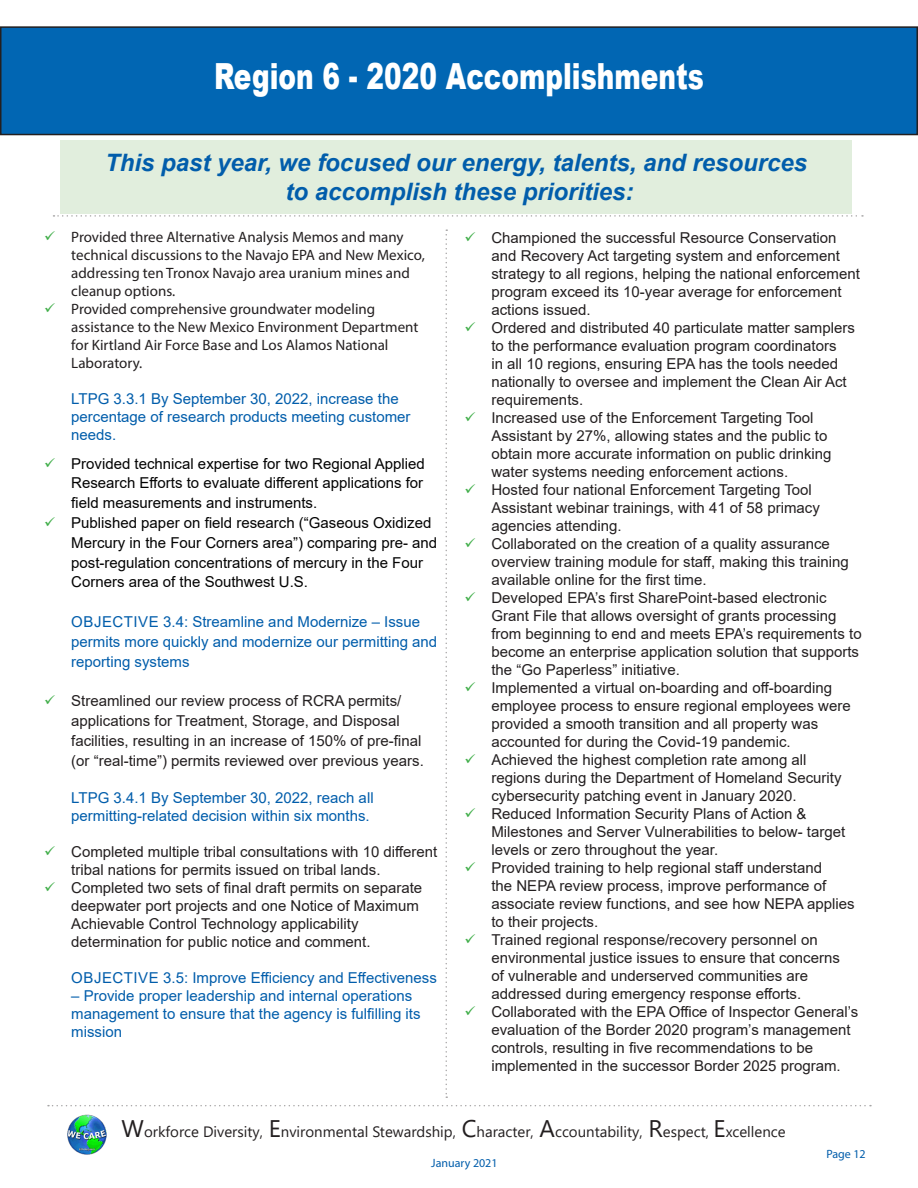
<style>
.page{position:relative;width:918px;height:1188px;background:#fff}
.page>*{position:absolute;margin:0;border:0;box-sizing:border-box;transform-origin:0 0}
.t1{font:900 36px "Arial";color:#fff;scale:.73 1}
.t2{font:italic 700 24px/28.8px "Arial";color:#015dab;text-align:center}
.t3{font:15px/18px "Arial";color:#231f20}
.t4{font:15px/18px "Arial";color:#015dab}
.t5{font:15px/19.8px "Arial";color:#030303;text-align:justify}
.t6{font:15px/18px "Myriad Pro";color:#231f20}
.t7{font:15px "Segoe UI";color:#231f20}
.t8{font:12px "Myriad Pro";color:#015dab}
.s1{font-size:24px}
</style>
<div class="page">
<img style="left:67px;top:1114px;width:40px;height:41px">
<svg style="left:446px;top:229px;width:1px;height:869px"></svg>
<svg style="left:48px;top:1105px;width:823px;height:1px"></svg>
<div style="left:1px;top:27px;width:916px;height:108px;background:#0166b3"></div>
<div style="left:0;top:26px;width:918px;height:109px;border:2px solid #231f20"></div>
<div style="left:60px;top:140px;width:792px;height:73px;background:#e1eedd"></div>
<svg style="left:53px;top:215px;width:810px;height:2px"></svg>
<p class="t1" style="left:214px;top:50px;width:673px">Region 6 - 2020 Accomplishments</p>
<p class="t2" style="left:105px;top:149px;width:704px">This past year, we focused our energy, talents, and resources to accomplish these priorities:</p>
<p class="t6" style="left:71px;top:228px;width:355px">Provided three Alternative Analysis Memos and many technical discussions to the Navajo EPA and New Mexico, addressing ten Tronox Navajo area uranium mines and cleanup options.</p>
<p class="t6" style="left:71px;top:300px;width:349px">Provided comprehensive groundwater modeling assistance to the New Mexico Environment Department for Kirtland Air Force Base and Los Alamos National Laboratory.</p>
<p class="t4" style="left:71px;top:390px;width:341px">LTPG 3.3.1 By September 30, 2022, increase the percentage of research products meeting customer needs.</p>
<p class="t5" style="left:71px;top:453px;width:355px">Provided technical expertise for two Regional Applied Research Efforts to evaluate different applications for field measurements and instruments.</p>
<p class="t5" style="left:71px;top:513px;width:367px;text-align:left">Published paper on field research (“Gaseous Oxidized Mercury in the Four Corners area”) comparing pre- and post-regulation concentrations of mercury in the Four Corners area of the Southwest U.S.</p>
<p class="t4" style="left:71px;top:612px;width:367px;line-height:19.8px">OBJECTIVE 3.4: Streamline and Modernize – Issue permits more quickly and modernize our permitting and reporting systems</p>
<p class="t3" style="left:71px;top:691px;width:354px;line-height:19.8px">Streamlined our review process of RCRA permits/ applications for Treatment, Storage, and Disposal facilities, resulting in an increase of 150% of pre-final (or “real-time”) permits reviewed over previous years.</p>
<p class="t4" style="left:71px;top:789px;width:304px">LTPG 3.4.1 By September 30, 2022, reach all permitting-related decision within six months.</p>
<p class="t3" style="left:71px;top:843px;width:368px">Completed multiple tribal consultations with 10 different tribal nations for permits issued on tribal lands.</p>
<p class="t3" style="left:71px;top:879px;width:352px">Completed two sets of final draft permits on separate deepwater port projects and one Notice of Maximum Achievable Control Technology applicability determination for public notice and comment.</p>
<p class="t4" style="left:71px;top:969px;width:367px">OBJECTIVE 3.5: Improve Efficiency and Effectiveness</p>
<p class="t4" style="left:71px;top:987px;width:351px">– Provide proper leadership and internal operations management to ensure that the agency is fulfilling its mission</p>
<p class="t3" style="left:491px;top:228px;width:370px">Championed the successful Resource Conservation and Recovery Act targeting system and enforcement strategy to all regions, helping the national enforcement program exceed its 10-year average for enforcement actions issued.</p>
<p class="t3" style="left:491px;top:318px;width:365px">Ordered and distributed 40 particulate matter samplers to the performance evaluation program coordinators<br>in all 10 regions, ensuring EPA has the tools needed nationally to oversee and implement the Clean Air Act requirements.</p>
<p class="t3" style="left:491px;top:408px;width:342px">Increased use of the Enforcement Targeting Tool Assistant by 27%, allowing states and the public to obtain more accurate information on public drinking water systems needing enforcement actions.</p>
<p class="t3" style="left:491px;top:480px;width:330px">Hosted four national Enforcement Targeting Tool<br>Assistant webinar trainings, with 41 of 58 primacy agencies attending.</p>
<p class="t3" style="left:491px;top:534px;width:359px">Collaborated on the creation of a quality assurance overview training module for staff, making this training available online for the first time.</p>
<p class="t3" style="left:491px;top:588px;width:372px">Developed EPA’s first SharePoint-based electronic Grant File that allows oversight of grants processing from beginning to end and meets EPA’s requirements to become an enterprise application solution that supports the “Go Paperless” initiative.</p>
<p class="t3" style="left:491px;top:678px;width:361px">Implemented a virtual on-boarding and off-boarding employee process to ensure regional employees were provided a smooth transition and all property was accounted for during the Covid-19 pandemic.</p>
<p class="t3" style="left:491px;top:750px;width:352px">Achieved the highest completion rate among all regions during the Department of Homeland Security cybersecurity patching event in January 2020.</p>
<p class="t3" style="left:491px;top:804px;width:355px">Reduced Information Security Plans of Action &amp;<br>Milestones and Server Vulnerabilities to below- target levels or zero throughout the year.</p>
<p class="t3" style="left:491px;top:858px;width:365px">Provided training to help regional staff understand<br>the NEPA review process, improve performance of associate review functions, and see how NEPA applies to their projects.</p>
<p class="t3" style="left:491px;top:930px;width:350px">Trained regional response/recovery personnel on environmental justice issues to ensure that concerns of vulnerable and underserved communities are addressed during emergency response efforts.</p>
<p class="t3" style="left:491px;top:1002px;width:368px">Collaborated with the EPA Office of Inspector General’s evaluation of the Border 2020 program’s management controls, resulting in five recommendations to be implemented in the successor Border 2025 program.</p>
<p class="t7" style="left:122px;top:1118px;width:666px"><span class="s1">W</span>orkforce Diversity, <span class="s1">E</span>nvironmental Stewardship, <span class="s1">C</span>haracter, <span class="s1">A</span>ccountability, <span class="s1">R</span>espect, <span class="s1">E</span>xcellence</p>
<p class="t8" style="left:431px;top:1155px;width:68px">January 2021</p>
<p class="t8" style="left:826px;top:1147px;width:41px">Page 12</p>
</div>
